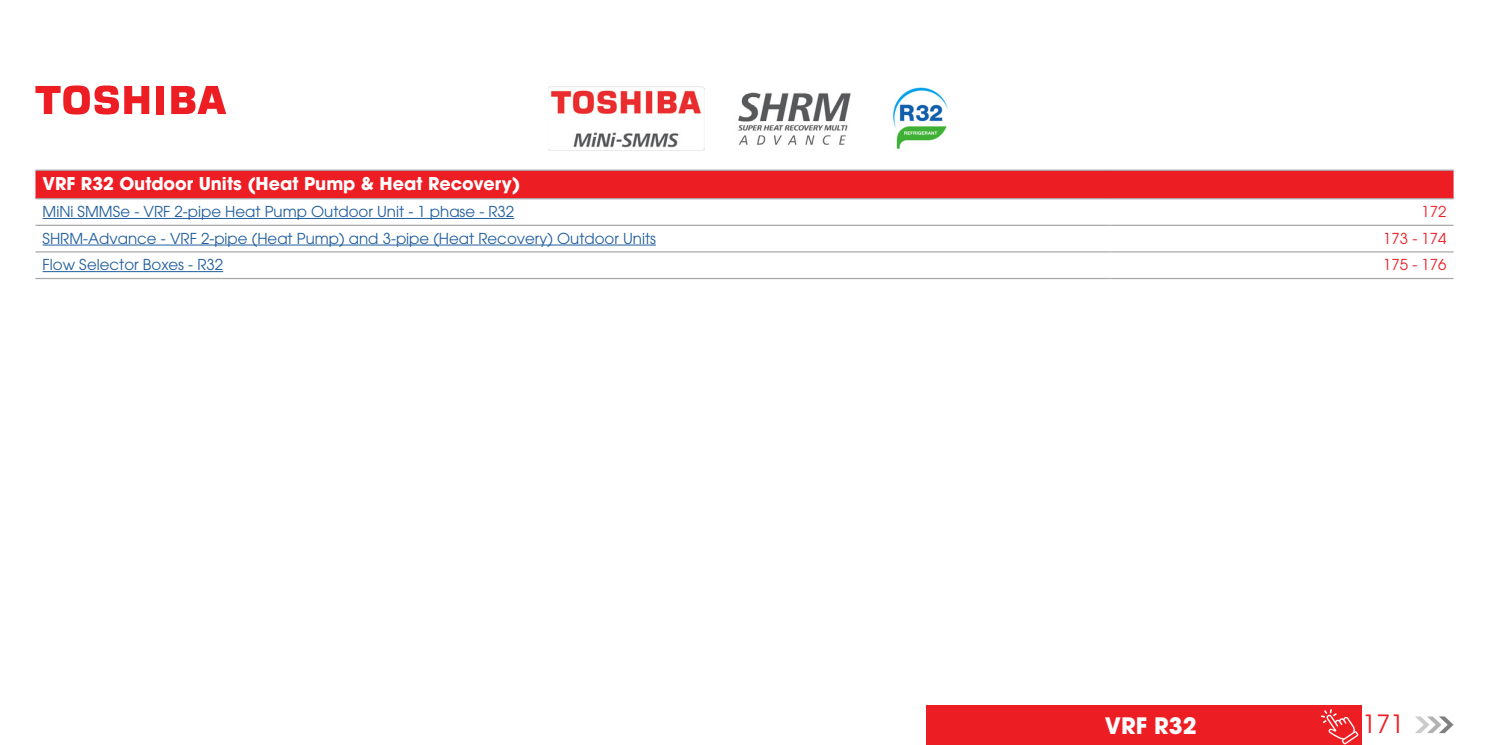
<style>
.page{position:relative;width:1489px;height:745px;background:#fff}
.page>*{position:absolute;margin:0;border:0;box-sizing:border-box;transform-origin:0 0}
.t1{font:25px "ITC Avant Garde Pro";color:#ed1d24}
.t2{font:700 22.5px "ITC Avant Garde Pro";color:#fff}
.t3{font:700 17.5px "ITC Avant Garde Pro";color:#fff}
.t4{font:15px "ITC Avant Garde Pro";color:#215e9e}
.t5{font:15px "ITC Avant Garde Pro";color:#ed1d24}
</style>
<div class="page">
<div style="left:926px;top:704px;width:435px;height:40px;background:#ed1d24"></div>
<svg style="left:1415px;top:716px;width:38px;height:16px"></svg>
<div style="left:156px;top:86px;width:8px;height:28px;background:#ed1d24"></div>
<svg style="left:171px;top:86px;width:55px;height:28px"></svg>
<svg style="left:35px;top:85px;width:114px;height:30px"></svg>
<svg style="left:1321px;top:709px;width:37px;height:35px"></svg>
<img style="left:893px;top:87px;width:55px;height:62px">
<div style="left:35px;top:171px;width:1418px;height:27px;background:#ed1d24"></div>
<hr style="left:35px;top:169px;width:1075px;height:2px;background:#a7a9ac">
<hr style="left:1110px;top:169px;width:343px;height:2px;background:#a7a9ac">
<hr style="left:35px;top:198px;width:1075px;height:1px;background:#a7a9ac">
<hr style="left:1110px;top:198px;width:343px;height:1px;background:#a7a9ac">
<hr style="left:35px;top:224px;width:1075px;height:2px;background:#a7a9ac">
<hr style="left:1110px;top:224px;width:343px;height:2px;background:#a7a9ac">
<hr style="left:35px;top:251px;width:1075px;height:1px;background:#a7a9ac">
<hr style="left:1110px;top:251px;width:343px;height:1px;background:#a7a9ac">
<hr style="left:35px;top:278px;width:1075px;height:1px;background:#a7a9ac">
<hr style="left:1110px;top:278px;width:343px;height:1px;background:#a7a9ac">
<hr style="left:43px;top:218px;width:471px;height:1px;background:#215e9e">
<hr style="left:43px;top:244px;width:613px;height:1px;background:#215e9e">
<hr style="left:43px;top:271px;width:180px;height:1px;background:#215e9e">
<img style="left:549px;top:86px;width:155px;height:64px">
<img style="left:738px;top:92px;width:113px;height:53px">
<p class="t3" style="left:43px;top:172px;width:479px">VRF R32 Outdoor Units (Heat Pump &amp; Heat Recovery)</p>
<p class="t4" style="left:43px;top:202px;width:473px">MiNi SMMSe - VRF 2-pipe Heat Pump Outdoor Unit - 1 phase - R32</p>
<p class="t5" style="left:1421px;top:202px;width:26px">172</p>
<p class="t4" style="left:43px;top:228px;width:615px">SHRM-Advance - VRF 2-pipe (Heat Pump) and 3-pipe (Heat Recovery) Outdoor Units</p>
<p class="t5" style="left:1383px;top:228px;width:65px">173 - 174</p>
<p class="t4" style="left:43px;top:255px;width:182px">Flow Selector Boxes - R32</p>
<p class="t5" style="left:1383px;top:255px;width:65px">175 - 176</p>
<h2 class="t2" style="left:1104px;top:709px;width:93px">VRF R32</h2>
<h1 class="t1" style="left:1362px;top:708px;width:43px">171</h1>
</div>
